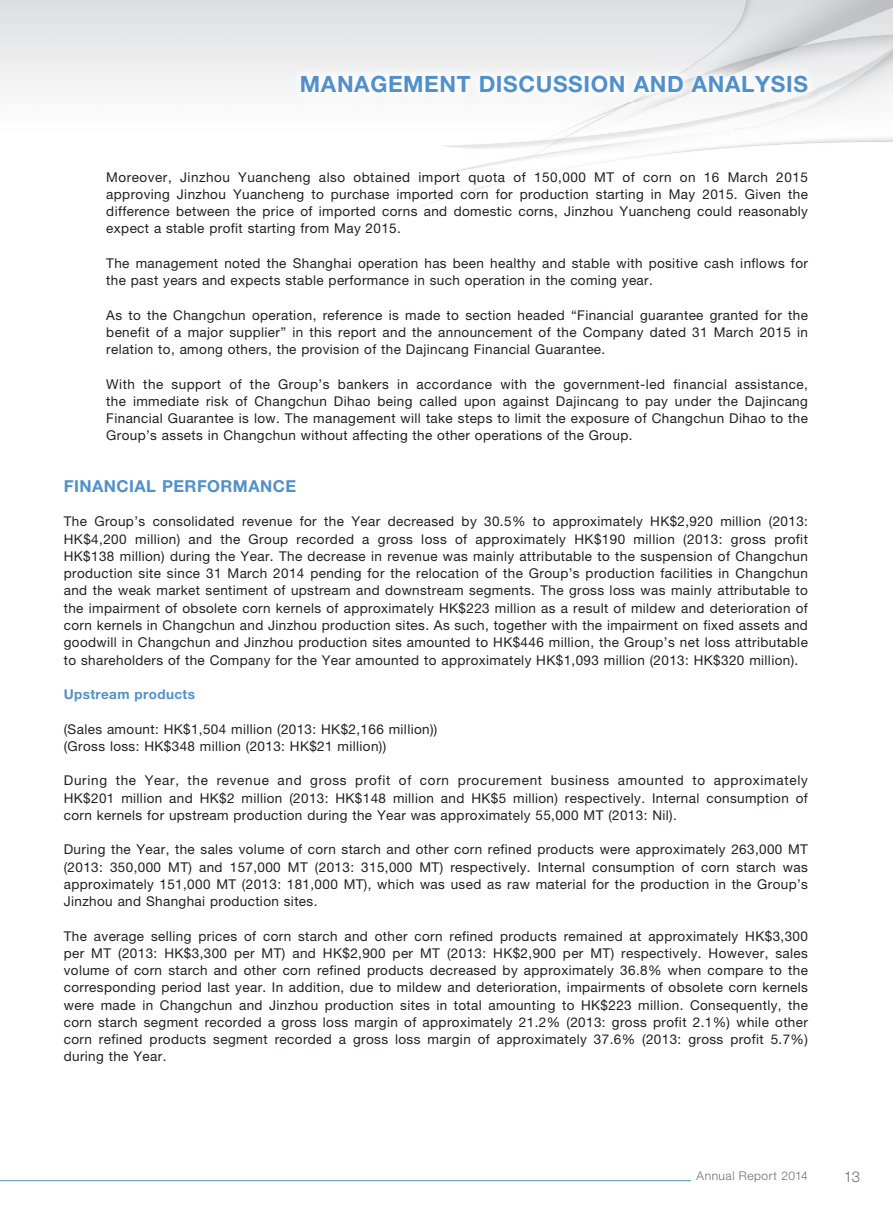
<style>
.page{position:relative;width:893px;height:1212px;background:#fff}
.page>*{position:absolute;margin:0;border:0;box-sizing:border-box;transform-origin:0 0}
.t1{font:700 22.5px "Helvetica Neue";letter-spacing:.03em;color:#5090cc}
.t2{font:700 16.5px "Helvetica Neue";letter-spacing:.03em;color:#5090cc}
.t3{font:300 15px "Helvetica Neue";color:#6c6d70}
.t4{font:13.5px/17.2px "Helvetica Neue";letter-spacing:.03em;color:#231f20;text-align:justify}
.t5{font:700 13.5px "Helvetica Neue";letter-spacing:.03em;color:#5090cc}
.t6{font:300 12px "Helvetica Neue";letter-spacing:.04em;color:#6c6d70}
</style>
<div class="page">
<img style="left:0;top:0;width:893px;height:1182px">
<img style="left:291px;top:66px;width:526px;height:36px">
<hr style="left:0;top:1180px;width:691px;height:1px;background:#5090cc">
<h1 class="t1" style="left:300px;top:76px;width:509px">MANAGEMENT DISCUSSION AND ANALYSIS</h1>
<p class="t4" style="left:106px;top:170px;width:703px">Moreover, Jinzhou Yuancheng also obtained import quota of 150,000 MT of corn on 16 March 2015 approving Jinzhou Yuancheng to purchase imported corn for production starting in May 2015. Given the difference between the price of imported corns and domestic corns, Jinzhou Yuancheng could reasonably expect a stable profit starting from May 2015.</p>
<p class="t4" style="left:106px;top:256px;width:703px">The management noted the Shanghai operation has been healthy and stable with positive cash inflows for the past years and expects stable performance in such operation in the coming year.</p>
<p class="t4" style="left:106px;top:308px;width:703px">As to the Changchun operation, reference is made to section headed “Financial guarantee granted for the benefit of a major supplier” in this report and the announcement of the Company dated 31 March 2015 in relation to, among others, the provision of the Dajincang Financial Guarantee.</p>
<p class="t4" style="left:106px;top:377px;width:703px">With the support of the Group’s bankers in accordance with the government-led financial assistance, the immediate risk of Changchun Dihao being called upon against Dajincang to pay under the Dajincang Financial Guarantee is low. The management will take steps to limit the exposure of Changchun Dihao to the Group’s assets in Changchun without affecting the other operations of the Group.</p>
<p class="t2" style="left:64px;top:480px;width:234px">FINANCIAL PERFORMANCE</p>
<p class="t4" style="left:64px;top:514px;width:746px">The Group’s consolidated revenue for the Year decreased by 30.5% to approximately HK$2,920 million (2013:<br>HK$4,200 million) and the Group recorded a gross loss of approximately HK$190 million (2013: gross profit HK$138 million) during the Year. The decrease in revenue was mainly attributable to the suspension of Changchun production site since 31 March 2014 pending for the relocation of the Group’s production facilities in Changchun and the weak market sentiment of upstream and downstream segments. The gross loss was mainly attributable to the impairment of obsolete corn kernels of approximately HK$223 million as a result of mildew and deterioration of corn kernels in Changchun and Jinzhou production sites. As such, together with the impairment on fixed assets and goodwill in Changchun and Jinzhou production sites amounted to HK$446 million, the Group’s net loss attributable to shareholders of the Company for the Year amounted to approximately HK$1,093 million (2013: HK$320 million).</p>
<p class="t5" style="left:64px;top:689px;width:133px">Upstream products</p>
<p class="t4" style="left:64px;top:721px;width:375px">(Sales amount: HK$1,504 million (2013: HK$2,166 million)) (Gross loss: HK$348 million (2013: HK$21 million))</p>
<p class="t4" style="left:64px;top:773px;width:746px">During the Year, the revenue and gross profit of corn procurement business amounted to approximately HK$201 million and HK$2 million (2013: HK$148 million and HK$5 million) respectively. Internal consumption of corn kernels for upstream production during the Year was approximately 55,000 MT (2013: Nil).</p>
<p class="t4" style="left:64px;top:842px;width:746px">During the Year, the sales volume of corn starch and other corn refined products were approximately 263,000 MT (2013: 350,000 MT) and 157,000 MT (2013: 315,000 MT) respectively. Internal consumption of corn starch was approximately 151,000 MT (2013: 181,000 MT), which was used as raw material for the production in the Group’s Jinzhou and Shanghai production sites.</p>
<p class="t4" style="left:64px;top:928px;width:746px">The average selling prices of corn starch and other corn refined products remained at approximately HK$3,300 per MT (2013: HK$3,300 per MT) and HK$2,900 per MT (2013: HK$2,900 per MT) respectively. However, sales volume of corn starch and other corn refined products decreased by approximately 36.8% when compare to the corresponding period last year. In addition, due to mildew and deterioration, impairments of obsolete corn kernels were made in Changchun and Jinzhou production sites in total amounting to HK$223 million. Consequently, the corn starch segment recorded a gross loss margin of approximately 21.2% (2013: gross profit 2.1%) while other corn refined products segment recorded a gross loss margin of approximately 37.6% (2013: gross profit 5.7%) during the Year.</p>
<p class="t6" style="left:697px;top:1171px;width:113px">Annual Report 2014</p>
<p class="t3" style="left:844px;top:1171px;width:18px">13</p>
</div>
